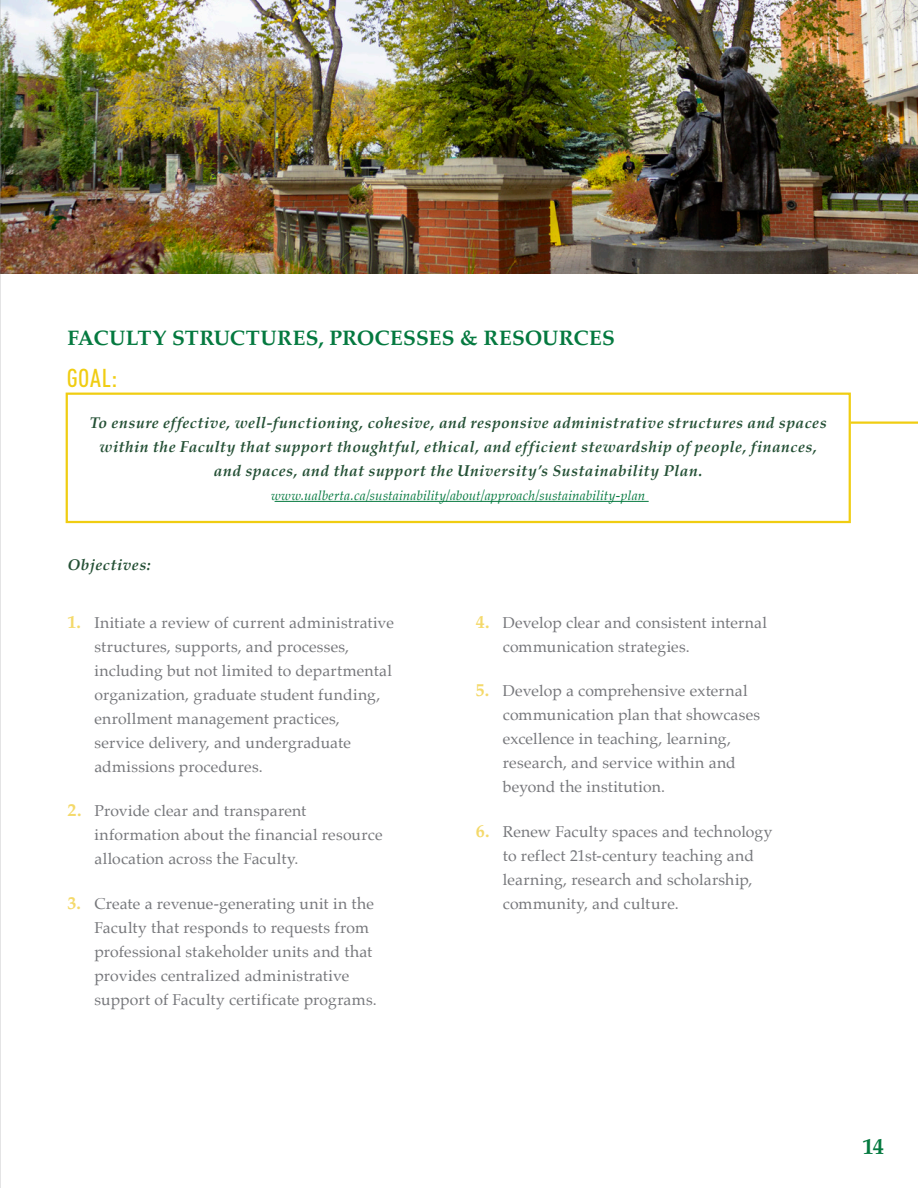
<style>
.page{position:relative;width:918px;height:1188px;background:#fff}
.page>*{position:absolute;margin:0;border:0;box-sizing:border-box;transform-origin:0 0}
.Body{font:500 condensed 25.5px "DIN Pro";color:#f0cd12}
.t1{font:700 22.5px "Palatino";color:#04793f}
.t2{font:700 21px "Palatino";letter-spacing:.01em;color:#04793f}
.t3{font:15.75px/24px "Palatino";letter-spacing:.01em;color:#76777b}
.Body-2{font:italic 700 15.75px/24px "Palatino";letter-spacing:.03em;color:#245035;text-align:center}
.Body-3{font:italic 13.5px "Palatino";letter-spacing:.01em;color:#04793f}
.s1{font-weight:700;font-size:18px;color:#f4d96a}
</style>
<div class="page">
<img style="left:1px;top:0;width:917px;height:274px">
<hr style="left:850px;top:422px;width:68px;height:2px;background:#f0cd12">
<hr style="left:275px;top:501px;width:374px;height:1px;background:#04793f">
<div style="left:66px;top:393px;width:785px;height:130px;border:2px solid #f0cd12"></div>
<hr style="left:0;top:0;width:1px;height:1188px;background:#939598">
<p class="t2" style="left:68px;top:319px;width:549px">FACULTY STRUCTURES, PROCESSES &amp; RESOURCES</p>
<p class="Body" style="left:67px;top:359px;width:52px">GOAL:</p>
<p class="Body-2" style="left:90px;top:411px;width:739px">To ensure effective, well-functioning, cohesive, and responsive administrative structures and spaces within the Faculty that support thoughtful, ethical, and efficient stewardship of people, finances, and spaces, and that support the University’s Sustainability Plan.</p>
<p class="Body-3" style="left:271px;top:484px;width:376px">www.ualberta.ca/sustainability/about/approach/sustainability-plan</p>
<p class="Body-2" style="left:68px;top:553px;width:85px">Objectives:</p>
<p class="t3" style="left:94px;top:611px;width:301px;text-indent:-27px"><span class="s1">1.</span> Initiate a review of current administrative structures, supports, and processes, including but not limited to departmental organization, graduate student funding, enrollment management practices,<br>service delivery, and undergraduate admissions procedures.</p>
<p class="t3" style="left:94px;top:799px;width:290px;text-indent:-27px"><span class="s1">2.</span> Provide clear and transparent information about the financial resource allocation across the Faculty.</p>
<p class="t3" style="left:94px;top:891px;width:284px;text-indent:-27px"><span class="s1">3.</span> Create a revenue-generating unit in the Faculty that responds to requests from professional stakeholder units and that provides centralized administrative support of Faculty certificate programs.</p>
<p class="t3" style="left:503px;top:611px;width:266px;text-indent:-27px"><span class="s1">4.</span> Develop clear and consistent internal communication strategies.</p>
<p class="t3" style="left:503px;top:679px;width:259px;text-indent:-27px"><span class="s1">5.</span> Develop a comprehensive external communication plan that showcases excellence in teaching, learning, research, and service within and beyond the institution.</p>
<p class="t3" style="left:503px;top:819px;width:271px;text-indent:-27px"><span class="s1">6.</span> Renew Faculty spaces and technology to reflect 21st-century teaching and learning, research and scholarship, community, and culture.</p>
<h2 class="t1" style="left:862px;top:1127px;width:23px">14</h2>
</div>
